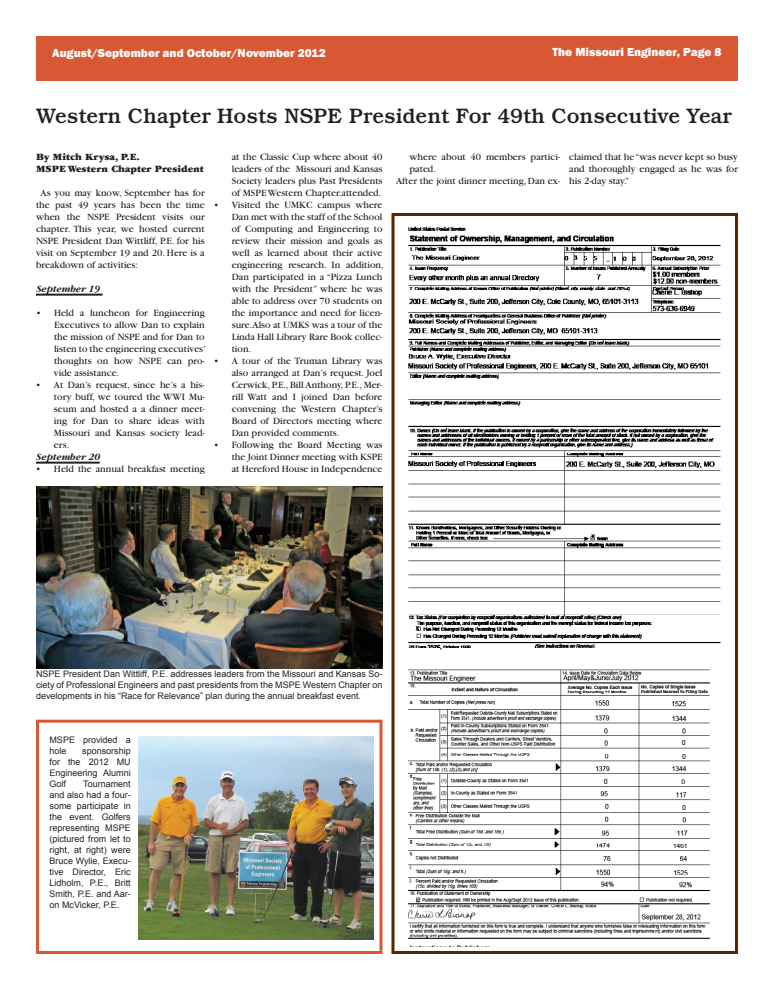
<style>
.page{position:relative;width:774px;height:990px;background:#fff}
.page>*{position:absolute;margin:0;border:0;box-sizing:border-box;transform-origin:0 0}
.t1{font:500 21px "Bookman";color:#231f20}
.t2{font:800 12px "Franklin Gothic";color:#fff}
.t3{font:10px/12px "Garamond";color:#231f20;text-align:justify}
.t4{font:900 10px/12px "Garamond";color:#231f20}
.t5{font:italic 700 10px "Garamond";color:#231f20}
.t6{font:9px/11px "Arial";color:#231f20;text-align:justify}
</style>
<div class="page">
<div style="left:36px;top:36px;width:702px;height:45px;background:#d95834"></div>
<img style="left:407px;top:669px;width:303px;height:277px">
<div style="left:392px;top:213px;width:346px;height:741px;border:3px solid #572500"></div>
<img style="left:408px;top:226px;width:313px;height:424px">
<hr style="left:36px;top:294px;width:67px;height:2px;background:#231f20">
<hr style="left:36px;top:462px;width:64px;height:2px;background:#231f20">
<img style="left:36px;top:486px;width:346px;height:183px">
<div style="left:36px;top:720px;width:346px;height:234px;border:3px solid #d95834"></div>
<img style="left:138px;top:736px;width:235px;height:203px">
<p class="t2" style="left:52px;top:45px;width:275px">August/September and October/November 2012</p>
<p class="t2" style="left:553px;top:44px;width:171px">The Missouri Engineer, Page 8</p>
<h1 class="t1" style="left:36px;top:104px;width:697px">Western Chapter Hosts NSPE President For 49th Consecutive Year</h1>
<p class="t4" style="left:36px;top:151px;width:169px">By Mitch Krysa, P.E.<br>MSPE Western Chapter President</p>
<p class="t3" style="left:36px;top:187px;width:170px;text-indent:4px">As you may know, September has for the past 49 years has been the time when the NSPE President visits our chapter. This year, we hosted current NSPE President Dan Wittliff, P.E. for his visit on September 19 and 20. Here is a breakdown of activities:</p>
<p class="t5" style="left:36px;top:283px;width:65px">September 19</p>
<p class="t3" style="left:54px;top:307px;width:153px;text-align:left;text-indent:-18px">• Held a luncheon for Engineering<br>Executives to allow Dan to explain the mission of NSPE and for Dan to listen to the engineering executives’ thoughts on how NSPE can pro&shy;vide assistance.</p>
<p class="t3" style="left:54px;top:379px;width:152px;text-indent:-18px">• At Dan’s request, since he’s a his&shy;tory buff, we toured the WWI Mu&shy;seum and hosted a a dinner meet&shy;ing for Dan to share ideas with Missouri and Kansas society lead&shy;ers.</p>
<p class="t5" style="left:36px;top:451px;width:65px">September 20</p>
<p class="t3" style="left:36px;top:463px;width:170px">• Held the annual breakfast meeting</p>
<p class="t3" style="left:232px;top:151px;width:152px">at the Classic Cup where about 40 leaders of the Missouri and Kansas Society leaders plus Past Presidents of MSPE Western Chapter.attended.</p>
<p class="t3" style="left:232px;top:199px;width:153px;text-align:left;text-indent:-18px">• Visited the UMKC campus where<br>Dan met with the staff of the School of Computing and Engineering to review their mission and goals as well as learned about their active engineering research. In addition,<br>Dan participated in a “Pizza Lunch with the President” where he was able to address over 70 students on the importance and need for licen&shy;sure.Also at UMKS was a tour of the<br>Linda Hall Library Rare Book collec&shy;tion.</p>
<p class="t3" style="left:232px;top:355px;width:152px;text-indent:-18px">• A tour of the Truman Library was also arranged at Dan’s request. Joel Cerwick, P.E., Bill Anthony, P.E., Mer&shy;rill Watt and I joined Dan before convening the Western Chapter’s Board of Directors meeting where Dan provided comments.</p>
<p class="t3" style="left:232px;top:439px;width:152px;text-indent:-18px">• Following the Board Meeting was the Joint Dinner meeting with KSPE at Hereford House in Independence</p>
<p class="t3" style="left:410px;top:151px;width:152px">where about 40 members partici-</p>
<p class="t3" style="left:410px;top:163px;width:28px">pated.</p>
<p class="t3" style="left:396px;top:175px;width:166px">After the joint dinner meeting, Dan ex-</p>
<p class="t3" style="left:569px;top:151px;width:170px">claimed that he “was never kept so busy and thoroughly engaged as he was for his 2-day stay.”</p>
<p class="t6" style="left:36px;top:668px;width:348px">NSPE President Dan Wittliff, P.E. addresses leaders from the Missouri and Kansas So&shy;ciety of Professional Engineers and past presidents from the MSPE Western Chapter on developments in his “Race for Relevance” plan during the annual breakfast event.</p>
<p class="t6" style="left:50px;top:734px;width:83px">MSPE provided a hole</p>
<p class="t6" style="left:50px;top:745px;width:83px;text-indent:33px">sponsorship for the 2012 MU Engineering Alumni Golf</p>
<p class="t6" style="left:50px;top:778px;width:83px;text-indent:34px">Tournament and also had a four&shy;some participate in the event. Golfers representing MSPE (pictured from let to right, at right) were Bruce Wylie, Execu&shy;tive Director, Eric Lidholm, P.E., Britt Smith, P.E. and Aar&shy;on McVicker, P.E.</p>
</div>
